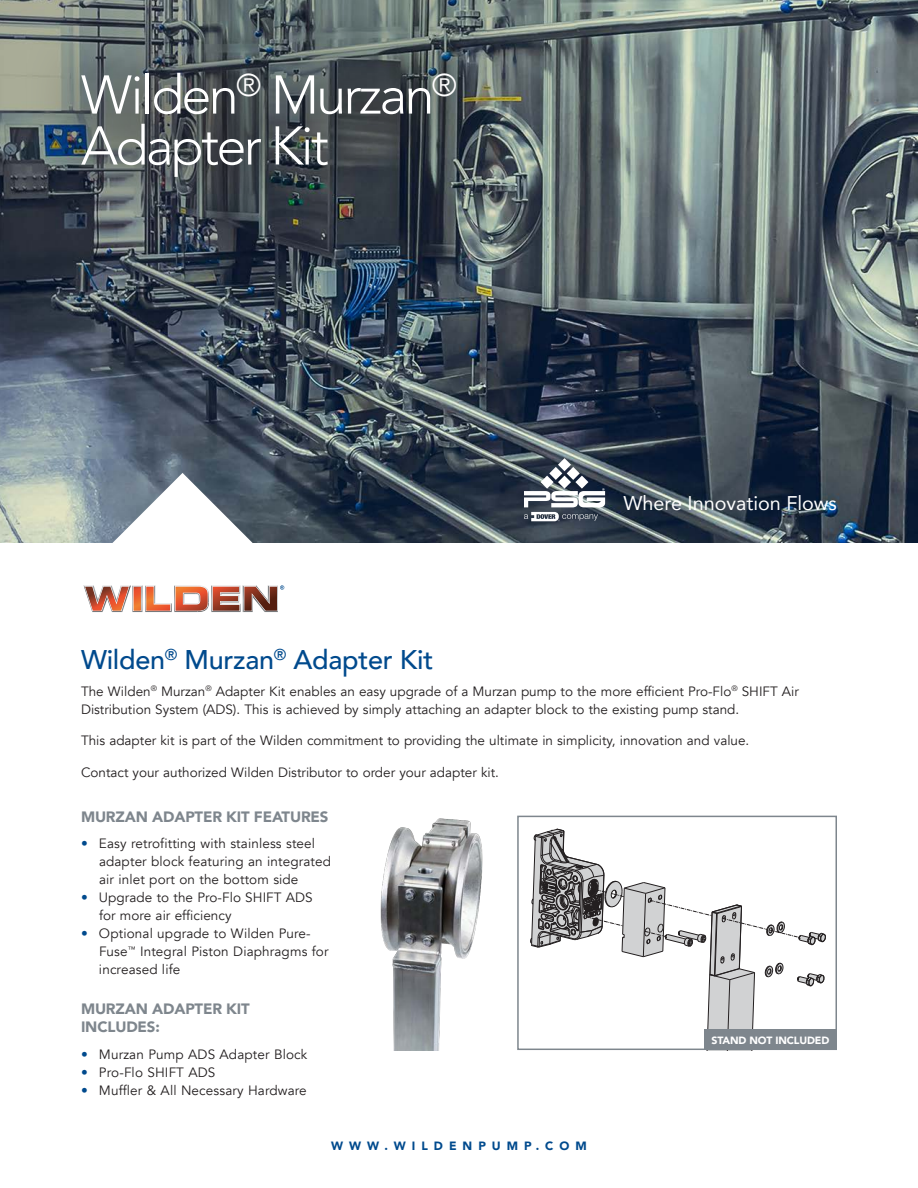
<style>
.page{position:relative;width:918px;height:1188px;background:#fff}
.page>*{position:absolute;margin:0;border:0;box-sizing:border-box;transform-origin:0 0}
.t1{font:300 54px/51px "Avenir";letter-spacing:-.05em;color:#fff}
.t2{font:500 27px "Avenir";letter-spacing:-.01em;color:#004a8d}
.t3{font:19.8px "Avenir";color:#fff}
.t4{font:900 15px/18px "Avenir";letter-spacing:-.01em;color:#7e868d}
.Body_Text{font:13.5px/18px "Avenir";color:#231f20}
.Body_Text-2{font:900 12px "Avenir";letter-spacing:.5em;color:#004a8d}
.t5{font:900 10.5px "Avenir";letter-spacing:-.01em;color:#fff}
.s1{color:#004a8d}
</style>
<div class="page">
<img style="left:0;top:0;width:918px;height:542px">
<div style="left:19px;top:8px;width:500px;height:231px;background:#231f20;opacity:.4"></div>
<svg style="left:524px;top:458px;width:81px;height:63px"></svg>
<img style="left:380px;top:818px;width:103px;height:232px">
<svg style="left:84px;top:473px;width:200px;height:139px"></svg>
<svg style="left:530px;top:829px;width:296px;height:200px"></svg>
<div style="left:517px;top:816px;width:320px;height:234px;border:2px solid #7e868d"></div>
<div style="left:704px;top:1029px;width:133px;height:21px;background:#7e868d"></div>
<p class="t1" style="left:81px;top:70px;width:378px">Wilden<sup>®</sup> Murzan<sup>®<br></sup>Adapter Kit</p>
<p class="t3" style="left:623px;top:487px;width:215px">Where Innovation Flows</p>
<p class="t2" style="left:81px;top:636px;width:354px">Wilden<sup>®</sup> Murzan<sup>®</sup> Adapter Kit</p>
<p class="Body_Text" style="left:81px;top:682px;width:719px">The Wilden<sup>®</sup> Murzan<sup>®</sup> Adapter Kit enables an easy upgrade of a Murzan pump to the more efficient Pro-Flo<sup>®</sup> SHIFT Air<br>Distribution System (ADS). This is achieved by simply attaching an adapter block to the existing pump stand.</p>
<p class="Body_Text" style="left:81px;top:732px;width:670px">This adapter kit is part of the Wilden commitment to providing the ultimate in simplicity, innovation and value.</p>
<p class="Body_Text" style="left:81px;top:763px;width:420px">Contact your authorized Wilden Distributor to order your adapter kit.</p>
<p class="t4" style="left:81px;top:807px;width:249px">MURZAN ADAPTER KIT FEATURES</p>
<p class="Body_Text" style="left:99px;top:835px;width:234px;text-indent:-18px"><span class="s1">•</span> Easy retrofitting with stainless steel adapter block featuring an integrated air inlet port on the bottom side</p>
<p class="Body_Text" style="left:99px;top:889px;width:215px;text-indent:-18px"><span class="s1">•</span> Upgrade to the Pro-Flo SHIFT ADS for more air efficiency</p>
<p class="Body_Text" style="left:99px;top:925px;width:231px;text-indent:-18px"><span class="s1">•</span> Optional upgrade to Wilden Pure-<br>Fuse<sup>™</sup> Integral Piston Diaphragms for increased life</p>
<p class="t4" style="left:81px;top:999px;width:170px">MURZAN ADAPTER KIT<br>INCLUDES:</p>
<p class="Body_Text" style="left:81px;top:1045px;width:228px"><span class="s1">•</span> Murzan Pump ADS Adapter Block</p>
<p class="Body_Text" style="left:81px;top:1063px;width:136px"><span class="s1">•</span> Pro-Flo SHIFT ADS</p>
<p class="Body_Text" style="left:81px;top:1081px;width:227px"><span class="s1">•</span> Muffler &amp; All Necessary Hardware</p>
<p class="Body_Text-2" style="left:331px;top:1136px;width:257px">WWW.WILDENPUMP.COM</p>
<p class="t5" style="left:711px;top:1031px;width:119px">STAND NOT INCLUDED</p>
</div>
